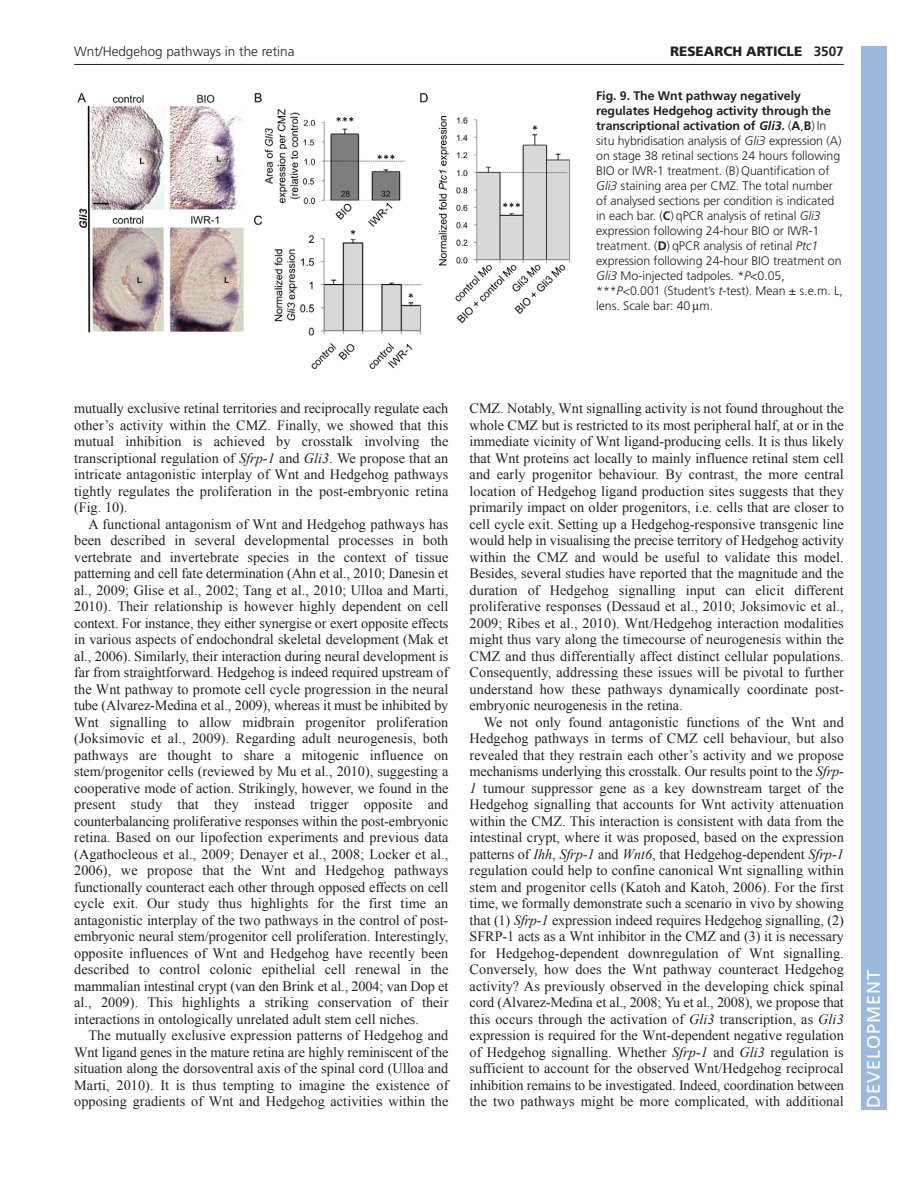
<style>
.page{position:relative;width:918px;height:1188px;background:#fff}
.page>*{position:absolute;margin:0;border:0;box-sizing:border-box;transform-origin:0 0}
.t1{font:18px "Frutiger LT Std";letter-spacing:.055em;color:#fff}
.t2{font:14.25px/16.5px "Times New Roman";letter-spacing:.005em;color:#231f20;text-align:justify}
.t3{font:300 13.5px "Frutiger";color:#231f20}
.t4{font:900 13.5px "Frutiger LT Std";color:#231f20}
.t5{font:300 12.3px/15px "Frutiger";letter-spacing:-.005em;color:#231f20}
.s1{font-weight:700}
.s2{font-weight:700;font-style:italic}
.s3{font-style:italic}
</style>
<div class="page">
<hr style="left:74px;top:64px;width:770px;height:1px;background:#231f20">
<img style="left:77px;top:93px;width:494px;height:276px">
<div style="left:861px;top:46px;width:25px;height:1064px;background:#9cb9db"></div>
<p class="t3" style="left:74px;top:46px;width:222px">Wnt/Hedgehog pathways in the retina</p>
<p class="t4" style="left:670px;top:46px;width:175px">RESEARCH ARTICLE <span class="s1">3507</span></p>
<p class="t5" style="left:596px;top:89px;width:248px"><span class="s1">Fig. 9. The Wnt pathway negatively regulates Hedgehog activity through the transcriptional activation of</span> <span class="s2">Gli3</span><span class="s1">.</span> (<span class="s1">A</span>,<span class="s1">B</span>) In situ hybridisation analysis of <span class="s3">Gli3</span> expression (A) on stage 38 retinal sections 24 hours following BIO or IWR-1 treatment. (B) Quantification of <span class="s3">Gli3</span> staining area per CMZ. The total number of analysed sections per condition is indicated in each bar. (<span class="s1">C</span>) qPCR analysis of retinal <span class="s3">Gli3 </span>expression following 24-hour BIO or IWR-1 treatment. (<span class="s1">D</span>) qPCR analysis of retinal <span class="s3">Ptc1 </span>expression following 24-hour BIO treatment on <span class="s3">Gli3</span> Mo-injected tadpoles. *<span class="s3">P</span>&lt;0.05, ***<span class="s3">P</span>&lt;0.001 (Student’s <span class="s3">t</span>-test). Mean ± s.e.m. L, lens. Scale bar: 40 m.</p>
<p class="t2" style="left:74px;top:400px;width:376px">mutually exclusive retinal territories and reciprocally regulate each other’s activity within the CMZ. Finally, we showed that this mutual inhibition is achieved by crosstalk involving the transcriptional regulation of <span class="s3">Sfrp-1</span> and <span class="s3">Gli3</span>. We propose that an intricate antagonistic interplay of Wnt and Hedgehog pathways tightly regulates the proliferation in the post-embryonic retina (Fig. 10).</p>
<p class="t2" style="left:74px;top:516px;width:376px;text-indent:14px">A functional antagonism of Wnt and Hedgehog pathways has been described in several developmental processes in both vertebrate and invertebrate species in the context of tissue patterning and cell fate determination (Ahn et al., 2010; Danesin et al., 2009; Glise et al., 2002; Tang et al., 2010; Ulloa and Marti, 2010). Their relationship is however highly dependent on cell context. For instance, they either synergise or exert opposite effects in various aspects of endochondral skeletal development (Mak et al., 2006). Similarly, their interaction during neural development is far from straightforward. Hedgehog is indeed required upstream of the Wnt pathway to promote cell cycle progression in the neural tube (Alvarez-Medina et al., 2009), whereas it must be inhibited by Wnt signalling to allow midbrain progenitor proliferation (Joksimovic et al., 2009). Regarding adult neurogenesis, both pathways are thought to share a mitogenic influence on stem/progenitor cells (reviewed by Mu et al., 2010), suggesting a cooperative mode of action. Strikingly, however, we found in the present study that they instead trigger opposite and counterbalancing proliferative responses within the post-embryonic retina. Based on our lipofection experiments and previous data (Agathocleous et al., 2009; Denayer et al., 2008; Locker et al., 2006), we propose that the Wnt and Hedgehog pathways functionally counteract each other through opposed effects on cell cycle exit. Our study thus highlights for the first time an antagonistic interplay of the two pathways in the control of post&shy;embryonic neural stem/progenitor cell proliferation. Interestingly, opposite influences of Wnt and Hedgehog have recently been described to control colonic epithelial cell renewal in the mammalian intestinal crypt (van den Brink et al., 2004; van Dop et al., 2009). This highlights a striking conservation of their interactions in ontologically unrelated adult stem cell niches.</p>
<p class="t2" style="left:74px;top:1027px;width:376px;text-indent:14px">The mutually exclusive expression patterns of Hedgehog and Wnt ligand genes in the mature retina are highly reminiscent of the situation along the dorsoventral axis of the spinal cord (Ulloa and Marti, 2010). It is thus tempting to imagine the existence of opposing gradients of Wnt and Hedgehog activities within the</p>
<p class="t2" style="left:470px;top:400px;width:376px">CMZ. Notably, Wnt signalling activity is not found throughout the whole CMZ but is restricted to its most peripheral half, at or in the immediate vicinity of Wnt ligand-producing cells. It is thus likely that Wnt proteins act locally to mainly influence retinal stem cell and early progenitor behaviour. By contrast, the more central location of Hedgehog ligand production sites suggests that they primarily impact on older progenitors, i.e. cells that are closer to cell cycle exit. Setting up a Hedgehog-responsive transgenic line would help in visualising the precise territory of Hedgehog activity within the CMZ and would be useful to validate this model.<br>Besides, several studies have reported that the magnitude and the duration of Hedgehog signalling input can elicit different proliferative responses (Dessaud et al., 2010; Joksimovic et al., 2009; Ribes et al., 2010). Wnt/Hedgehog interaction modalities might thus vary along the timecourse of neurogenesis within the CMZ and thus differentially affect distinct cellular populations.<br>Consequently, addressing these issues will be pivotal to further understand how these pathways dynamically coordinate post&shy;embryonic neurogenesis in the retina.</p>
<p class="t2" style="left:470px;top:714px;width:376px;text-indent:14px">We not only found antagonistic functions of the Wnt and Hedgehog pathways in terms of CMZ cell behaviour, but also revealed that they restrain each other’s activity and we propose mechanisms underlying this crosstalk. Our results point to the <span class="s3">Sfrp-1</span> tumour suppressor gene as a key downstream target of the Hedgehog signalling that accounts for Wnt activity attenuation within the CMZ. This interaction is consistent with data from the intestinal crypt, where it was proposed, based on the expression patterns of <span class="s3">Ihh</span>, <span class="s3">Sfrp-1</span> and <span class="s3">Wnt6</span>, that Hedgehog-dependent <span class="s3">Sfrp-1 </span>regulation could help to confine canonical Wnt signalling within stem and progenitor cells (Katoh and Katoh, 2006). For the first time, we formally demonstrate such a scenario in vivo by showing that (1) <span class="s3">Sfrp-1</span> expression indeed requires Hedgehog signalling, (2)<br>SFRP-1 acts as a Wnt inhibitor in the CMZ and (3) it is necessary for Hedgehog-dependent downregulation of Wnt signalling.<br>Conversely, how does the Wnt pathway counteract Hedgehog activity? As previously observed in the developing chick spinal cord (Alvarez-Medina et al., 2008; Yu et al., 2008), we propose that this occurs through the activation of <span class="s3">Gli3</span> transcription, as <span class="s3">Gli3 </span>expression is required for the Wnt-dependent negative regulation of Hedgehog signalling. Whether <span class="s3">Sfrp-1</span> and <span class="s3">Gli3</span> regulation is sufficient to account for the observed Wnt/Hedgehog reciprocal inhibition remains to be investigated. Indeed, coordination between the two pathways might be more complicated, with additional</p>
<p class="t1" style="left:863px;top:1108px;width:140px;rotate:-90deg">DEVELOPMENT</p>
</div>
